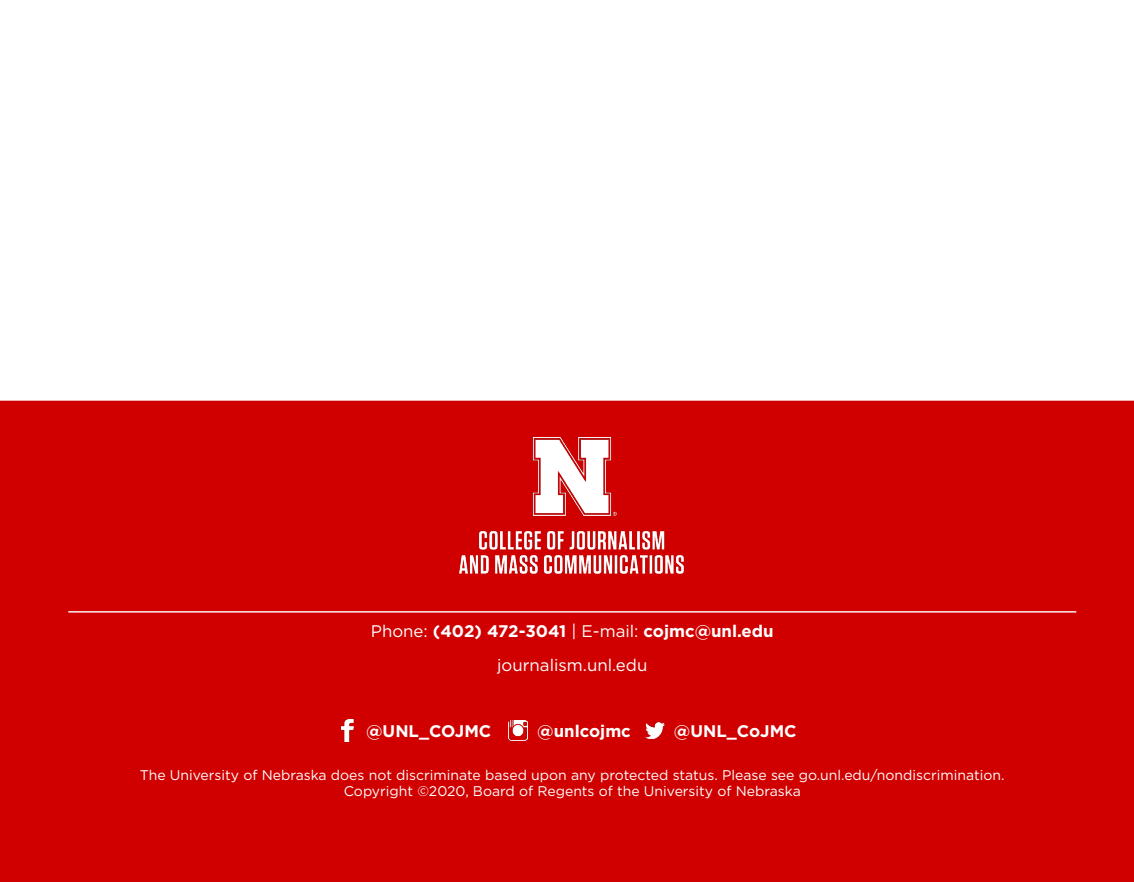
<style>
.page{position:relative;width:1134px;height:882px;background:#fff}
.page>*{position:absolute;margin:0;border:0;box-sizing:border-box;transform-origin:0 0}
.t1{font:700 16.8px "Gotham";color:#fff}
.t2{font:16.8px "Gotham";color:#fff}
.t3{font:14px "Gotham";color:#fff}
.s1{font-weight:400}
</style>
<div class="page">
<div style="left:0;top:401px;width:1134px;height:481px;background:#d00000"></div>
<img style="left:414px;top:438px;width:317px;height:173px">
<hr style="left:68px;top:611px;width:1008px;height:2px;background:#fff">
<img style="left:341px;top:719px;width:12px;height:23px">
<img style="left:509px;top:721px;width:19px;height:19px">
<img style="left:645px;top:723px;width:19px;height:15px">
<p class="t1" style="left:371px;top:620px;width:404px"><span class="s1">Phone:</span> (402) 472-3041 <span class="s1">| E-mail:</span> cojmc@unl.edu</p>
<p class="t2" style="left:497px;top:654px;width:152px">journalism.unl.edu</p>
<p class="t1" style="left:366px;top:720px;width:127px">@UNL_COJMC</p>
<p class="t1" style="left:537px;top:720px;width:95px">@unlcojmc</p>
<p class="t1" style="left:674px;top:720px;width:124px">@UNL_CoJMC</p>
<p class="t3" style="left:140px;top:766px;width:866px">The University of Nebraska does not discriminate based upon any protected status. Please see go.unl.edu/nondiscrimination.</p>
<p class="t3" style="left:344px;top:783px;width:458px">Copyright ©2020, Board of Regents of the University of Nebraska</p>
</div>
